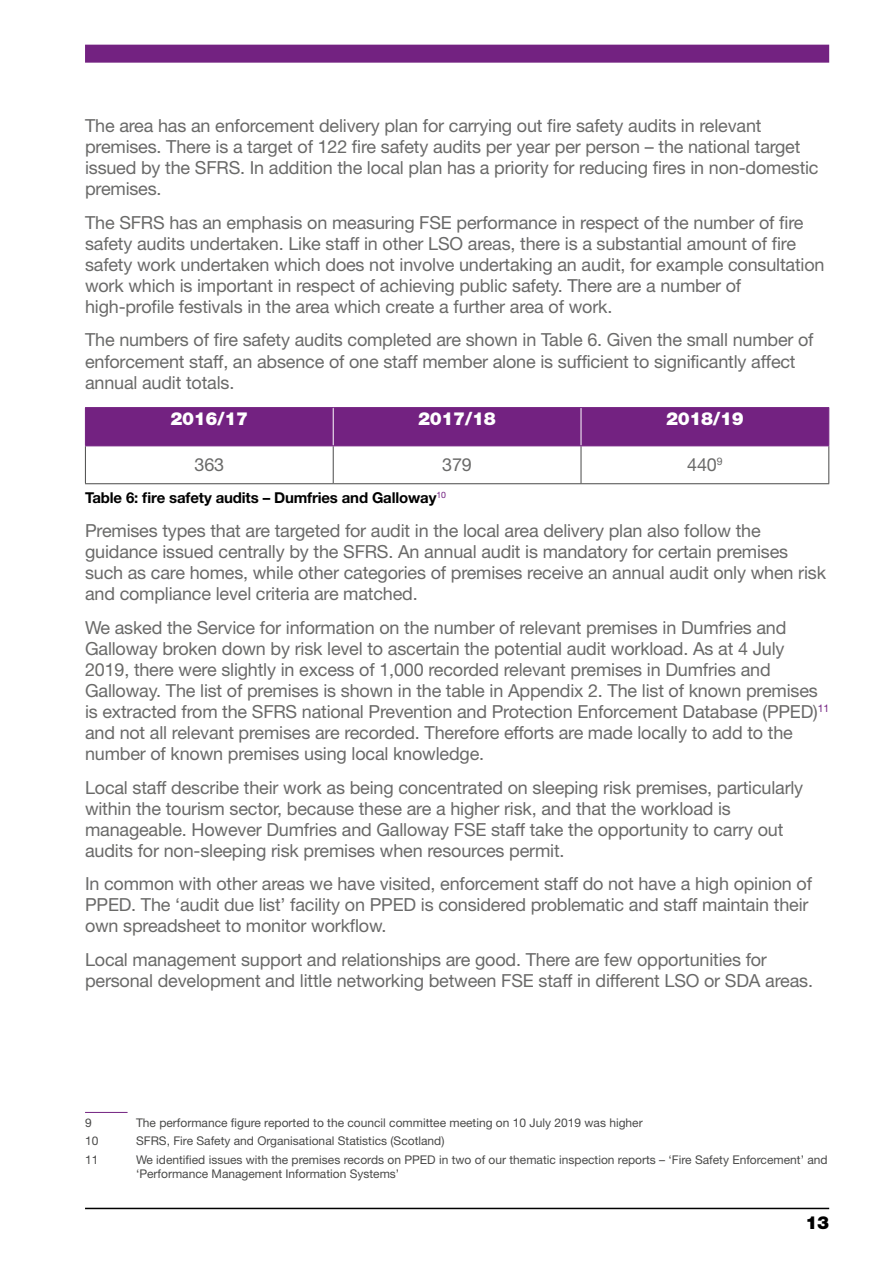
<style>
.page{position:relative;width:893px;height:1263px;background:#fff}
.page>*{position:absolute;margin:0;border:0;box-sizing:border-box;transform-origin:0 0}
.t1{font:18px/21px "Helvetica Neue LT Std";letter-spacing:-.01em;color:#6a6a69}
.t2{font:900 18px "Helvetica Neue LT Std";letter-spacing:-.02em;color:#fff}
.t3{font:900 18px "Helvetica Neue LT Std";color:#000}
.t4{font:700 15px "Helvetica Neue LT Std";letter-spacing:-.01em;color:#000}
.t5{font:12px/14.2px "Helvetica Neue LT Std";color:#4a4a49}
</style>
<div class="page">
<div style="left:85px;top:45px;width:744px;height:18px;background:#732281"></div>
<hr style="left:85px;top:1208px;width:744px;height:1px;background:#000">
<div style="left:86px;top:408px;width:742px;height:37px;background:#732281"></div>
<hr style="left:85px;top:446px;width:1px;height:37px;background:#4a4a49">
<hr style="left:333px;top:446px;width:1px;height:37px;background:#4a4a49">
<hr style="left:581px;top:446px;width:1px;height:37px;background:#4a4a49">
<hr style="left:828px;top:446px;width:1px;height:37px;background:#4a4a49">
<hr style="left:85px;top:483px;width:248px;height:1px;background:#4a4a49">
<hr style="left:333px;top:483px;width:248px;height:1px;background:#4a4a49">
<hr style="left:581px;top:483px;width:248px;height:1px;background:#4a4a49">
<hr style="left:333px;top:408px;width:1px;height:37px;background:#fff">
<hr style="left:581px;top:408px;width:1px;height:37px;background:#fff">
<hr style="left:85px;top:407px;width:248px;height:1px;background:#732281">
<hr style="left:85px;top:408px;width:1px;height:37px;background:#732281">
<hr style="left:333px;top:407px;width:248px;height:1px;background:#732281">
<hr style="left:581px;top:407px;width:248px;height:1px;background:#732281">
<hr style="left:828px;top:408px;width:1px;height:37px;background:#732281">
<hr style="left:85px;top:445px;width:248px;height:1px;background:#732281">
<hr style="left:333px;top:445px;width:248px;height:1px;background:#732281">
<hr style="left:581px;top:445px;width:248px;height:1px;background:#732281">
<hr style="left:85px;top:1112px;width:43px;height:1px;background:#732281">
<p class="t1" style="left:85px;top:115px;width:735px">The area has an enforcement delivery plan for carrying out fire safety audits in relevant premises. There is a target of 122 fire safety audits per year per person – the national target issued by the SFRS. In addition the local plan has a priority for reducing fires in non-domestic premises.</p>
<p class="t1" style="left:85px;top:212px;width:741px">The SFRS has an emphasis on measuring FSE performance in respect of the number of fire safety audits undertaken. Like staff in other LSO areas, there is a substantial amount of fire safety work undertaken which does not involve undertaking an audit, for example consultation work which is important in respect of achieving public safety. There are a number of high-profile festivals in the area which create a further area of work.</p>
<p class="t1" style="left:85px;top:329px;width:730px">The numbers of fire safety audits completed are shown in Table 6. Given the small number of enforcement staff, an absence of one staff member alone is sufficient to significantly affect annual audit totals.</p>
<p class="t2" style="left:170px;top:407px;width:79px">2016/17</p>
<p class="t2" style="left:418px;top:407px;width:79px">2017/18</p>
<p class="t2" style="left:666px;top:407px;width:79px">2018/19</p>
<p class="t1" style="left:194px;top:454px;width:31px">363</p>
<p class="t1" style="left:442px;top:454px;width:31px">379</p>
<p class="t1" style="left:687px;top:454px;width:37px">440<sup>9</sup></p>
<p class="t4" style="left:85px;top:489px;width:362px">Table 6: fire safety audits – Dumfries and Galloway<sup>10</sup></p>
<p class="t1" style="left:85px;top:520px;width:742px">Premises types that are targeted for audit in the local area delivery plan also follow the guidance issued centrally by the SFRS. An annual audit is mandatory for certain premises such as care homes, while other categories of premises receive an annual audit only when risk and compliance level criteria are matched.</p>
<p class="t1" style="left:85px;top:617px;width:746px">We asked the Service for information on the number of relevant premises in Dumfries and Galloway broken down by risk level to ascertain the potential audit workload. As at 4 July 2019, there were slightly in excess of 1,000 recorded relevant premises in Dumfries and Galloway. The list of premises is shown in the table in Appendix 2. The list of known premises is extracted from the SFRS national Prevention and Protection Enforcement Database (PPED)<sup>11 </sup>and not all relevant premises are recorded. Therefore efforts are made locally to add to the number of known premises using local knowledge.</p>
<p class="t1" style="left:85px;top:776px;width:720px">Local staff describe their work as being concentrated on sleeping risk premises, particularly within the tourism sector, because these are a higher risk, and that the workload is manageable. However Dumfries and Galloway FSE staff take the opportunity to carry out audits for non-sleeping risk premises when resources permit.</p>
<p class="t1" style="left:85px;top:873px;width:728px">In common with other areas we have visited, enforcement staff do not have a high opinion of<br>PPED. The ‘audit due list’ facility on PPED is considered problematic and staff maintain their own spreadsheet to monitor workflow.</p>
<p class="t1" style="left:85px;top:949px;width:729px">Local management support and relationships are good. There are few opportunities for personal development and little networking between FSE staff in different LSO or SDA areas.</p>
<p class="t5" style="left:85px;top:1115px;width:8px">9</p>
<p class="t5" style="left:136px;top:1115px;width:508px">The performance figure reported to the council committee meeting on 10 July 2019 was higher</p>
<p class="t5" style="left:85px;top:1133px;width:15px">10</p>
<p class="t5" style="left:136px;top:1133px;width:310px">SFRS, Fire Safety and Organisational Statistics (Scotland)</p>
<p class="t5" style="left:85px;top:1152px;width:15px">11</p>
<p class="t5" style="left:136px;top:1152px;width:693px">We identified issues with the premises records on PPED in two of our thematic inspection reports – ‘Fire Safety Enforcement’ and ‘Performance Management Information Systems’</p>
<p class="t3" style="left:805px;top:1212px;width:25px">13</p>
</div>
